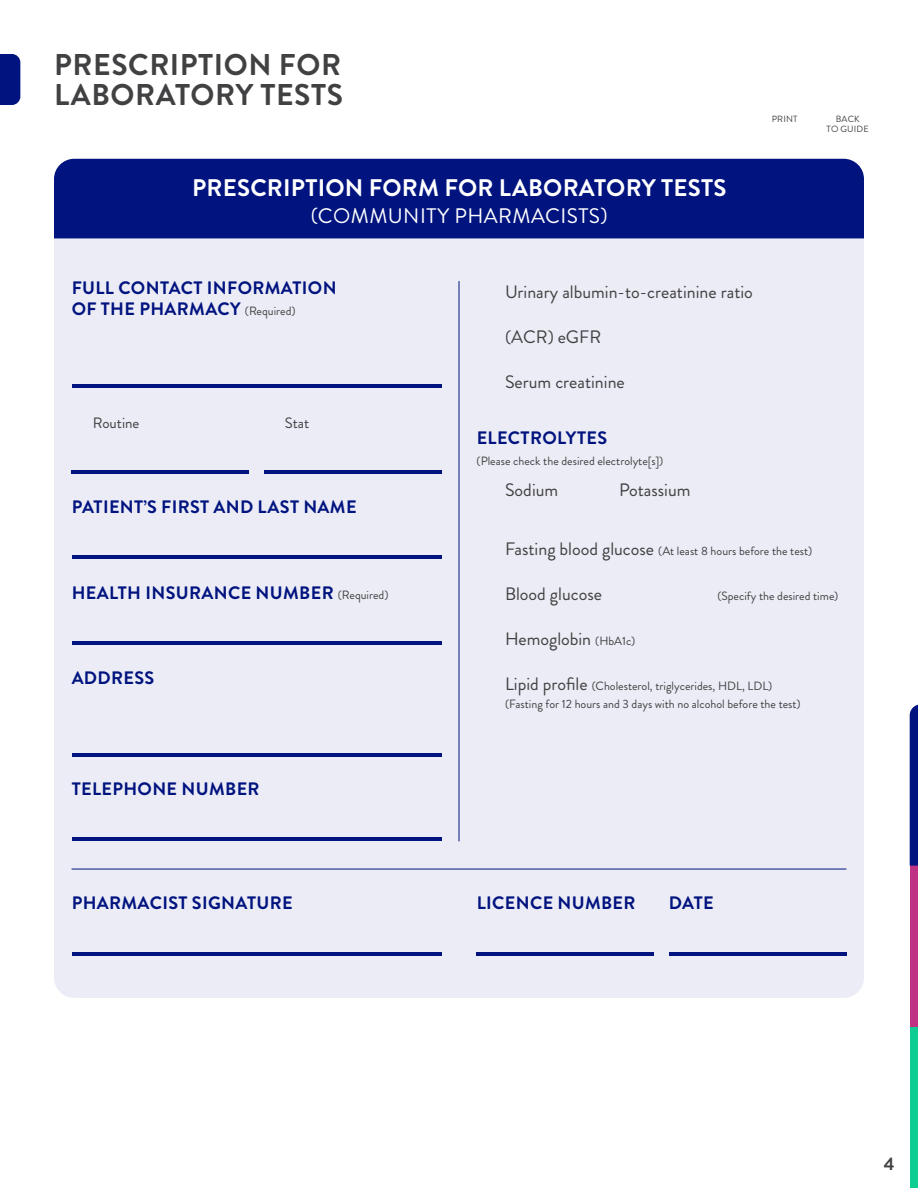
<style>
.page{position:relative;width:918px;height:1188px;background:#fff}
.page>*{position:absolute;margin:0;border:0;box-sizing:border-box;transform-origin:0 0}
.t1{font:700 30px/30px "Brandon Grotesque";letter-spacing:.02em;color:#414042}
.t2{font:700 24px "Brandon Grotesque";letter-spacing:.01em;color:#fff}
.t3{font:21px "Brandon Grotesque";letter-spacing:.02em;color:#fff}
.t4{font:700 18px/21.6px "Brandon Grotesque";letter-spacing:.02em;color:#00137f}
.t5{font:18px "Brandon Grotesque";color:#414042}
.t6{font:700 18px "Brandon Grotesque";color:#414042}
.t7{font:15px "Brandon Grotesque";color:#414042}
.t8{font:12px/18px "Brandon Grotesque";color:#414042}
.t9{font:9px/10.5px "Brandon Grotesque";letter-spacing:.02em;color:#414042;text-align:center}
.s1{font-weight:400;font-size:12px;color:#414042}
.s2{font-size:18px}
.s3{font-size:12px}
</style>
<div class="page">
<div style="left:910px;top:1027px;width:8px;height:161px;background:#0ecd92"></div>
<div style="left:910px;top:866px;width:8px;height:161px;background:#bf3182"></div>
<svg style="left:910px;top:704px;width:8px;height:162px"></svg>
<svg style="left:0;top:54px;width:20px;height:51px"></svg>
<div style="left:54px;top:159px;width:810px;height:80px;background:#00137f"></div>
<div style="left:54px;top:239px;width:810px;height:759px;background:#ebecf5"></div>
<hr style="left:459px;top:281px;width:1px;height:560px;background:#00137f">
<hr style="left:72px;top:869px;width:774px;height:1px;background:#00137f">
<hr style="left:72px;top:384px;width:369px;height:4px;background:#00137f">
<hr style="left:72px;top:753px;width:369px;height:3px;background:#00137f">
<hr style="left:72px;top:555px;width:369px;height:4px;background:#00137f">
<hr style="left:72px;top:952px;width:369px;height:3px;background:#00137f">
<hr style="left:72px;top:641px;width:369px;height:4px;background:#00137f">
<hr style="left:72px;top:838px;width:369px;height:3px;background:#00137f">
<hr style="left:72px;top:470px;width:177px;height:4px;background:#00137f">
<hr style="left:477px;top:952px;width:177px;height:3px;background:#00137f">
<hr style="left:264px;top:470px;width:177px;height:4px;background:#00137f">
<hr style="left:669px;top:952px;width:177px;height:3px;background:#00137f">
<h1 class="t1" style="left:54px;top:50px;width:290px">PRESCRIPTION FOR<br>LABORATORY TESTS</h1>
<h2 class="t2" style="left:192px;top:171px;width:536px">PRESCRIPTION FORM FOR LABORATORY TESTS</h2>
<h3 class="t3" style="left:311px;top:201px;width:298px">(COMMUNITY PHARMACISTS)</h3>
<p class="t9" style="left:772px;top:114px;width:27px">PRINT</p>
<h3 class="t4" style="left:72px;top:277px;width:266px">FULL CONTACT INFORMATION<br>OF THE PHARMACY <span class="s1">(Required)</span></h3>
<p class="t7" style="left:93px;top:413px;width:48px">Routine</p>
<p class="t7" style="left:285px;top:413px;width:26px">Stat</p>
<h3 class="t4" style="left:72px;top:496px;width:286px">PATIENT’S FIRST AND LAST NAME</h3>
<h3 class="t5" style="left:505px;top:280px;width:249px">Urinary albumin-to-creatinine ratio</h3>
<h3 class="t5" style="left:505px;top:325px;width:98px">(ACR) eGFR</h3>
<h3 class="t5" style="left:505px;top:370px;width:121px">Serum creatinine</h3>
<h3 class="t4" style="left:477px;top:427px;width:132px">ELECTROLYTES</h3>
<p class="t8" style="left:477px;top:452px;width:188px">(Please check the desired electrolyte[s])</p>
<h3 class="t5" style="left:505px;top:478px;width:55px">Sodium</h3>
<h3 class="t5" style="left:619px;top:478px;width:73px">Potassium</h3>
<p class="t9" style="left:827px;top:114px;width:44px">BACK<br>TO GUIDE</p>
<h3 class="t4" style="left:72px;top:582px;width:318px">HEALTH INSURANCE NUMBER <span class="s1">(Required)</span></h3>
<h3 class="t4" style="left:72px;top:667px;width:84px">ADDRESS</h3>
<h3 class="t4" style="left:72px;top:778px;width:189px">TELEPHONE NUMBER</h3>
<p class="t8" style="left:505px;top:542px;width:309px"><span class="s2">Fasting blood glucose</span> (At least 8 hours before the test)</p>
<h3 class="t5" style="left:505px;top:581px;width:98px">Blood glucose</h3>
<p class="t8" style="left:717px;top:587px;width:123px">(Specify the desired time)</p>
<h3 class="t5" style="left:505px;top:626px;width:132px">Hemoglobin <span class="s3">(HbA1c)</span></h3>
<p class="t8" style="left:505px;top:677px;width:297px"><span class="s2">Lipid profile</span> (Cholesterol, triglycerides, HDL, LDL) (Fasting for 12 hours and 3 days with no alcohol before the test)</p>
<h3 class="t4" style="left:72px;top:893px;width:223px">PHARMACIST SIGNATURE</h3>
<h3 class="t4" style="left:477px;top:893px;width:160px">LICENCE NUMBER</h3>
<h3 class="t4" style="left:669px;top:893px;width:47px">DATE</h3>
<h3 class="t6" style="left:884px;top:1152px;width:12px">4</h3>
</div>
